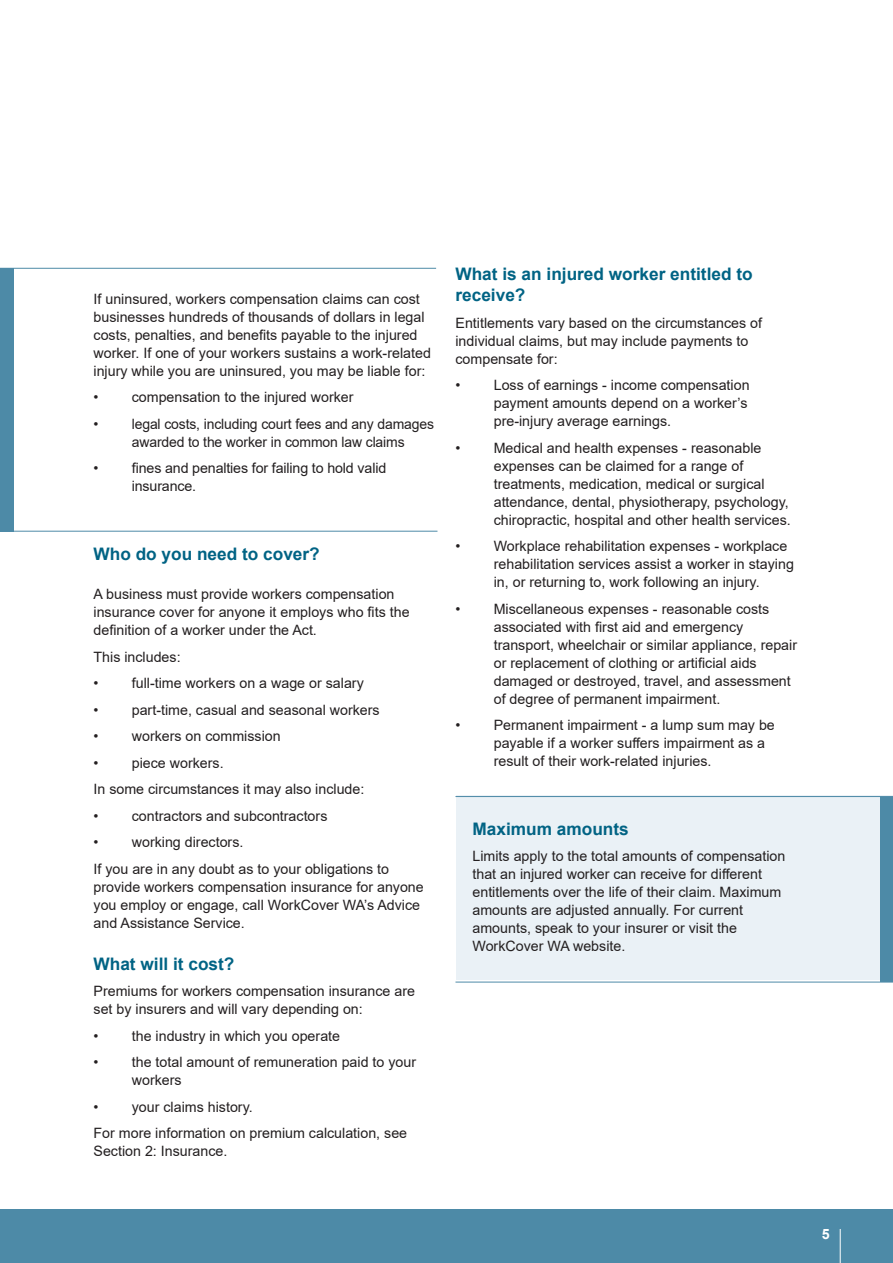
<style>
.page{position:relative;width:893px;height:1263px;background:#fff}
.page>*{position:absolute;margin:0;border:0;box-sizing:border-box;transform-origin:0 0}
.H4_11_5pt_Bold_Heading{font:700 17.25px/20.7px "Arial";color:#016384}
.Body_dot_point{font:700 17.25px "Arial";color:#016384}
.Body_dot_point-2{font:14.25px/18px "Arial";color:#231f20}
.Body{font:14.25px/18px "Arial";color:#231f20}
.t1{font:700 14.25px "Arial";color:#fff}
</style>
<div class="page">
<div style="left:456px;top:795px;width:437px;height:185px;background:#eaf1f6"></div>
<div style="left:880px;top:797px;width:13px;height:185px;background:#4d8aa7"></div>
<hr style="left:455px;top:796px;width:438px;height:1px;background:#4d8aa7">
<hr style="left:455px;top:982px;width:438px;height:1px;background:#4d8aa7">
<div style="left:0;top:268px;width:14px;height:263px;background:#4d8aa7"></div>
<hr style="left:0;top:531px;width:437px;height:1px;background:#4d8aa7">
<hr style="left:0;top:268px;width:436px;height:1px;background:#4d8aa7">
<div style="left:0;top:1209px;width:893px;height:54px;background:#4d8aa7"></div>
<hr style="left:840px;top:1229px;width:1px;height:34px;background:#fff">
<p class="Body" style="left:94px;top:290px;width:339px">If uninsured, workers compensation claims can cost businesses hundreds of thousands of dollars in legal costs, penalties, and benefits payable to the injured worker. If one of your workers sustains a work-related injury while you are uninsured, you may be liable for:</p>
<p class="Body_dot_point-2" style="left:94px;top:388px;width:262px">• compensation to the injured worker</p>
<p class="Body_dot_point-2" style="left:132px;top:415px;width:304px;text-indent:-38px">• legal costs, including court fees and any damages awarded to the worker in common law claims</p>
<p class="Body_dot_point-2" style="left:132px;top:459px;width:256px;text-indent:-38px">• fines and penalties for failing to hold valid insurance.</p>
<p class="Body_dot_point" style="left:94px;top:542px;width:228px">Who do you need to cover?</p>
<p class="Body" style="left:94px;top:585px;width:318px">A business must provide workers compensation insurance cover for anyone it employs who fits the definition of a worker under the Act.</p>
<p class="Body" style="left:94px;top:647px;width:89px">This includes:</p>
<p class="Body_dot_point-2" style="left:94px;top:674px;width:272px">• full-time workers on a wage or salary</p>
<p class="Body_dot_point-2" style="left:94px;top:700px;width:288px">• part-time, casual and seasonal workers</p>
<p class="Body_dot_point-2" style="left:94px;top:727px;width:189px">• workers on commission</p>
<p class="Body_dot_point-2" style="left:94px;top:753px;width:132px">• piece workers.</p>
<p class="Body" style="left:94px;top:780px;width:272px">In some circumstances it may also include:</p>
<p class="Body_dot_point-2" style="left:94px;top:806px;width:235px">• contractors and subcontractors</p>
<p class="Body_dot_point-2" style="left:94px;top:833px;width:151px">• working directors.</p>
<p class="Body" style="left:94px;top:859px;width:332px">If you are in any doubt as to your obligations to provide workers compensation insurance for anyone you employ or engage, call WorkCover WA’s Advice and Assistance Service.</p>
<p class="H4_11_5pt_Bold_Heading" style="left:94px;top:953px;width:142px">What will it cost?</p>
<p class="Body" style="left:94px;top:982px;width:323px">Premiums for workers compensation insurance are set by insurers and will vary depending on:</p>
<p class="Body_dot_point-2" style="left:94px;top:1026px;width:248px">• the industry in which you operate</p>
<p class="Body_dot_point-2" style="left:132px;top:1053px;width:286px;text-indent:-38px">• the total amount of remuneration paid to your workers</p>
<p class="Body_dot_point-2" style="left:94px;top:1097px;width:161px">• your claims history.</p>
<p class="Body" style="left:94px;top:1124px;width:315px">For more information on premium calculation, see<br>Section 2: Insurance.</p>
<p class="H4_11_5pt_Bold_Heading" style="left:455px;top:264px;width:299px">What is an injured worker entitled to receive?</p>
<p class="Body" style="left:455px;top:314px;width:308px">Entitlements vary based on the circumstances of individual claims, but may include payments to compensate for:</p>
<p class="Body_dot_point-2" style="left:494px;top:376px;width:257px;text-indent:-38px">• Loss of earnings - income compensation payment amounts depend on a worker’s pre-injury average earnings.</p>
<p class="Body_dot_point-2" style="left:494px;top:439px;width:298px;text-indent:-38px">• Medical and health expenses - reasonable expenses can be claimed for a range of treatments, medication, medical or surgical attendance, dental, physiotherapy, psychology, chiropractic, hospital and other health services.</p>
<p class="Body_dot_point-2" style="left:494px;top:537px;width:302px;text-indent:-38px">• Workplace rehabilitation expenses - workplace rehabilitation services assist a worker in staying in, or returning to, work following an injury.</p>
<p class="Body_dot_point-2" style="left:494px;top:600px;width:305px;text-indent:-38px">• Miscellaneous expenses - reasonable costs associated with first aid and emergency transport, wheelchair or similar appliance, repair or replacement of clothing or artificial aids damaged or destroyed, travel, and assessment of degree of permanent impairment.</p>
<p class="Body_dot_point-2" style="left:494px;top:716px;width:283px;text-indent:-38px">• Permanent impairment - a lump sum may be payable if a worker suffers impairment as a result of their work-related injuries.</p>
<p class="H4_11_5pt_Bold_Heading" style="left:472px;top:818px;width:158px">Maximum amounts</p>
<p class="Body" style="left:472px;top:847px;width:314px">Limits apply to the total amounts of compensation that an injured worker can receive for different entitlements over the life of their claim. Maximum amounts are adjusted annually. For current amounts, speak to your insurer or visit the WorkCover WA website.</p>
<p class="t1" style="left:822px;top:1224px;width:9px">5</p>
</div>
